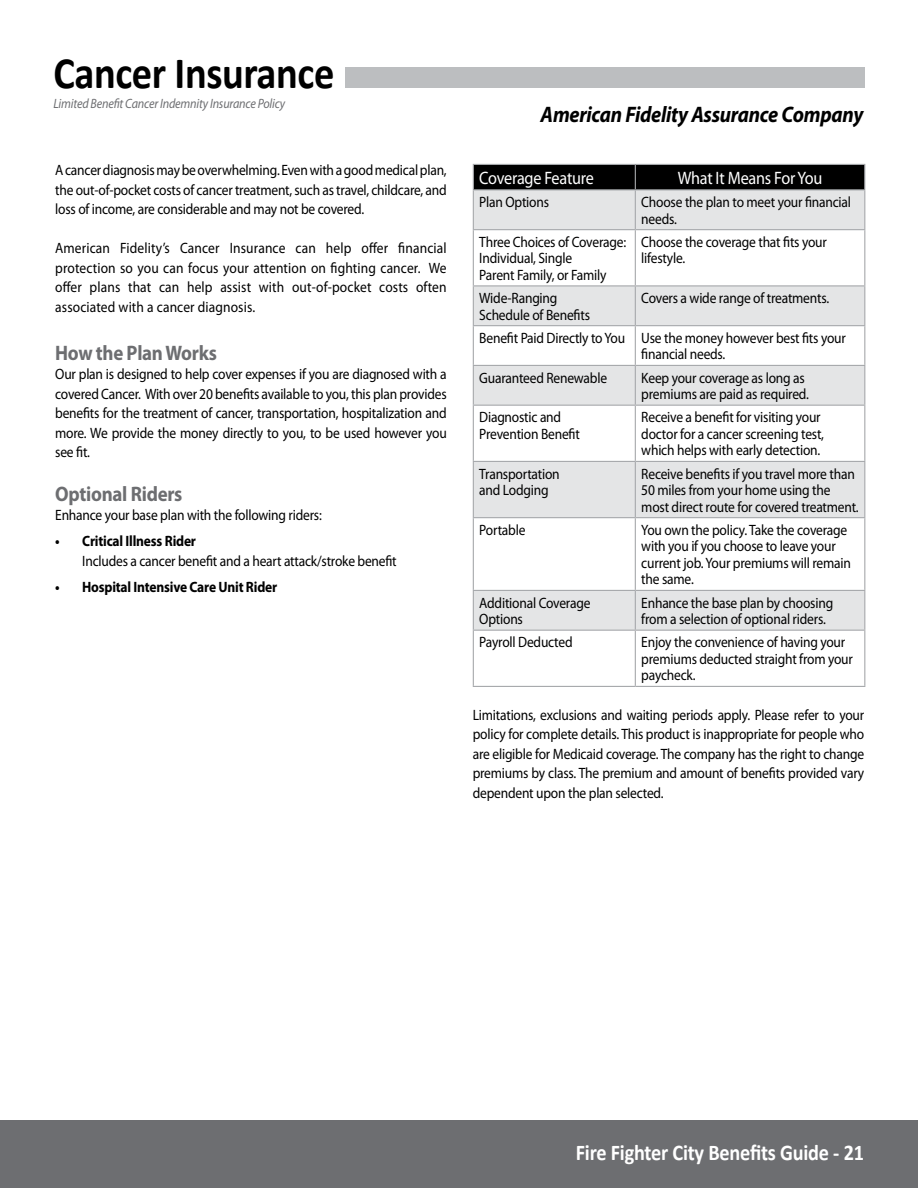
<style>
.page{position:relative;width:918px;height:1188px;background:#fff}
.page>*{position:absolute;margin:0;border:0;box-sizing:border-box;transform-origin:0 0}
.t1{font:700 45px "Calibri";letter-spacing:-.01em;color:#000;scale:.9 1}
.t2{font:italic 700 22.5px "Myriad Pro";letter-spacing:-.015em;color:#000;scale:.9 1}
.t3{font:700 22.5px "Calibri";letter-spacing:-.01em;color:#fff;scale:.9 1}
.t4{font:700 21px "Myriad Pro";letter-spacing:-.015em;color:#6d6e71;scale:.9 1}
.t5{font:18px "Myriad Pro";letter-spacing:-.015em;color:#fff;scale:.9 1}
.t6{font:15px/16.5px "Myriad Pro";letter-spacing:-.015em;color:#000;scale:.9 1}
.t7{font:700 15px "Myriad Pro";letter-spacing:-.015em;color:#000;scale:.9 1}
.t8{font:italic 13.5px "Myriad Pro";letter-spacing:-.015em;color:#6d6e71;scale:.9 1}
</style>
<div class="page">
<div style="left:0;top:1120px;width:918px;height:68px;background:#6d6e71"></div>
<div style="left:346px;top:67px;width:519px;height:20px;background:#bcbec0"></div>
<svg style="left:474px;top:190px;width:390px;height:440px"></svg>
<hr style="left:473px;top:190px;width:1px;height:39px;background:#a7a9ac">
<hr style="left:635px;top:190px;width:1px;height:39px;background:#a7a9ac">
<hr style="left:864px;top:190px;width:1px;height:39px;background:#a7a9ac">
<hr style="left:473px;top:229px;width:162px;height:1px;background:#a7a9ac">
<hr style="left:473px;top:230px;width:1px;height:55px;background:#a7a9ac">
<hr style="left:635px;top:229px;width:230px;height:1px;background:#a7a9ac">
<hr style="left:635px;top:230px;width:1px;height:55px;background:#a7a9ac">
<hr style="left:864px;top:230px;width:1px;height:55px;background:#a7a9ac">
<hr style="left:473px;top:285px;width:162px;height:1px;background:#a7a9ac">
<hr style="left:473px;top:286px;width:1px;height:39px;background:#a7a9ac">
<hr style="left:635px;top:285px;width:230px;height:1px;background:#a7a9ac">
<hr style="left:635px;top:286px;width:1px;height:39px;background:#a7a9ac">
<hr style="left:864px;top:286px;width:1px;height:39px;background:#a7a9ac">
<hr style="left:473px;top:325px;width:162px;height:1px;background:#a7a9ac">
<hr style="left:473px;top:326px;width:1px;height:39px;background:#a7a9ac">
<hr style="left:635px;top:325px;width:230px;height:1px;background:#a7a9ac">
<hr style="left:635px;top:326px;width:1px;height:39px;background:#a7a9ac">
<hr style="left:864px;top:326px;width:1px;height:39px;background:#a7a9ac">
<hr style="left:473px;top:365px;width:162px;height:1px;background:#a7a9ac">
<hr style="left:473px;top:366px;width:1px;height:39px;background:#a7a9ac">
<hr style="left:635px;top:365px;width:230px;height:1px;background:#a7a9ac">
<hr style="left:635px;top:366px;width:1px;height:39px;background:#a7a9ac">
<hr style="left:864px;top:366px;width:1px;height:39px;background:#a7a9ac">
<hr style="left:473px;top:405px;width:162px;height:1px;background:#a7a9ac">
<hr style="left:473px;top:406px;width:1px;height:55px;background:#a7a9ac">
<hr style="left:635px;top:405px;width:230px;height:1px;background:#a7a9ac">
<hr style="left:635px;top:406px;width:1px;height:55px;background:#a7a9ac">
<hr style="left:864px;top:406px;width:1px;height:55px;background:#a7a9ac">
<hr style="left:473px;top:461px;width:162px;height:1px;background:#a7a9ac">
<hr style="left:473px;top:462px;width:1px;height:55px;background:#a7a9ac">
<hr style="left:635px;top:461px;width:230px;height:1px;background:#a7a9ac">
<hr style="left:635px;top:462px;width:1px;height:55px;background:#a7a9ac">
<hr style="left:864px;top:462px;width:1px;height:55px;background:#a7a9ac">
<hr style="left:473px;top:517px;width:162px;height:1px;background:#a7a9ac">
<hr style="left:473px;top:518px;width:1px;height:72px;background:#a7a9ac">
<hr style="left:635px;top:517px;width:230px;height:1px;background:#a7a9ac">
<hr style="left:635px;top:518px;width:1px;height:72px;background:#a7a9ac">
<hr style="left:864px;top:518px;width:1px;height:72px;background:#a7a9ac">
<div style="left:473px;top:164px;width:392px;height:25px;background:#000"></div>
<hr style="left:473px;top:189px;width:162px;height:1px;background:#a7a9ac">
<hr style="left:635px;top:189px;width:230px;height:1px;background:#a7a9ac">
<hr style="left:473px;top:590px;width:162px;height:1px;background:#a7a9ac">
<hr style="left:473px;top:591px;width:1px;height:39px;background:#a7a9ac">
<hr style="left:635px;top:590px;width:230px;height:1px;background:#a7a9ac">
<hr style="left:635px;top:591px;width:1px;height:39px;background:#a7a9ac">
<hr style="left:864px;top:591px;width:1px;height:39px;background:#a7a9ac">
<hr style="left:473px;top:630px;width:162px;height:1px;background:#a7a9ac">
<hr style="left:473px;top:631px;width:1px;height:55px;background:#a7a9ac">
<hr style="left:635px;top:630px;width:230px;height:1px;background:#a7a9ac">
<hr style="left:635px;top:631px;width:1px;height:55px;background:#a7a9ac">
<hr style="left:864px;top:631px;width:1px;height:55px;background:#a7a9ac">
<hr style="left:473px;top:686px;width:162px;height:1px;background:#a7a9ac">
<hr style="left:635px;top:686px;width:230px;height:1px;background:#a7a9ac">
<h1 class="t1" style="left:53px;top:44px;width:314px">Cancer Insurance</h1>
<p class="t8" style="left:53px;top:95px;width:259px">Limited Benefit Cancer Indemnity Insurance Policy</p>
<p class="t6" style="left:55px;top:160px;width:437px;line-height:19.5px;text-align:justify">A cancer diagnosis may be overwhelming. Even with a good medical plan, the out-of-pocket costs of cancer treatment, such as travel, childcare, and loss of income, are considerable and may not be covered.</p>
<p class="t6" style="left:55px;top:238px;width:437px;line-height:19.5px;text-align:justify">American Fidelity’s Cancer Insurance can help offer financial protection so you can focus your attention on fighting cancer. We offer plans that can help assist with out-of-pocket costs often associated with a cancer diagnosis.</p>
<h3 class="t4" style="left:55px;top:339px;width:181px">How the Plan Works</h3>
<p class="t6" style="left:55px;top:364px;width:437px;line-height:19.5px;text-align:justify">Our plan is designed to help cover expenses if you are diagnosed with a covered Cancer. With over 20 benefits available to you, this plan provides benefits for the treatment of cancer, transportation, hospitalization and more. We provide the money directly to you, to be used however you see fit.</p>
<h3 class="t4" style="left:55px;top:480px;width:143px">Optional Riders</h3>
<p class="t6" style="left:55px;top:507px;width:298px">Enhance your base plan with the following riders:</p>
<p class="t7" style="left:55px;top:532px;width:158px">• Critical Illness Rider</p>
<p class="t6" style="left:82px;top:552px;width:351px">Includes a cancer benefit and a heart attack/stroke benefit</p>
<p class="t7" style="left:55px;top:577px;width:248px">• Hospital Intensive Care Unit Rider</p>
<h2 class="t2" style="left:541px;top:100px;width:360px">American Fidelity Assurance Company</h2>
<p class="t5" style="left:479px;top:167px;width:129px">Coverage Feature</p>
<p class="t5" style="left:678px;top:167px;width:162px">What It Means For You</p>
<p class="t6" style="left:479px;top:194px;width:79px">Plan Options</p>
<p class="t6" style="left:641px;top:194px;width:235px">Choose the plan to meet your financial needs.</p>
<p class="t6" style="left:479px;top:233px;width:165px">Three Choices of Coverage:<br>Individual, Single<br>Parent Family, or Family</p>
<p class="t6" style="left:641px;top:233px;width:208px">Choose the coverage that fits your lifestyle.</p>
<p class="t6" style="left:479px;top:290px;width:125px">Wide-Ranging<br>Schedule of Benefits</p>
<p class="t6" style="left:641px;top:290px;width:210px">Covers a wide range of treatments.</p>
<p class="t6" style="left:641px;top:329px;width:229px;text-indent:-162px">Benefit Paid Directly to You Use the money however best fits your financial needs.</p>
<p class="t6" style="left:479px;top:369px;width:144px">Guaranteed Renewable</p>
<p class="t6" style="left:641px;top:369px;width:188px">Keep your coverage as long as premiums are paid as required.</p>
<p class="t6" style="left:479px;top:409px;width:113px">Diagnostic and<br>Prevention Benefit</p>
<p class="t6" style="left:641px;top:409px;width:205px">Receive a benefit for visiting your doctor for a cancer screening test, which helps with early detection.</p>
<p class="t6" style="left:479px;top:465px;width:91px">Transportation and Lodging</p>
<p class="t6" style="left:641px;top:465px;width:243px">Receive benefits if you travel more than<br>50 miles from your home using the most direct route for covered treatment.</p>
<p class="t6" style="left:479px;top:521px;width:53px">Portable</p>
<p class="t6" style="left:641px;top:521px;width:234px">You own the policy. Take the coverage with you if you choose to leave your current job. Your premiums will remain the same.</p>
<p class="t6" style="left:479px;top:594px;width:125px">Additional Coverage<br>Options</p>
<p class="t6" style="left:641px;top:594px;width:215px">Enhance the base plan by choosing from a selection of optional riders.</p>
<p class="t6" style="left:479px;top:634px;width:105px">Payroll Deducted</p>
<p class="t6" style="left:641px;top:634px;width:237px">Enjoy the convenience of having your premiums deducted straight from your paycheck.</p>
<p class="t6" style="left:473px;top:705px;width:437px;line-height:19.5px;text-align:justify">Limitations, exclusions and waiting periods apply. Please refer to your policy for complete details. This product is inappropriate for people who are eligible for Medicaid coverage. The company has the right to change premiums by class. The premium and amount of benefits provided vary dependent upon the plan selected.</p>
<h2 class="t3" style="left:576px;top:1138px;width:322px">Fire Fighter City Benefits Guide - 21</h2>
</div>
